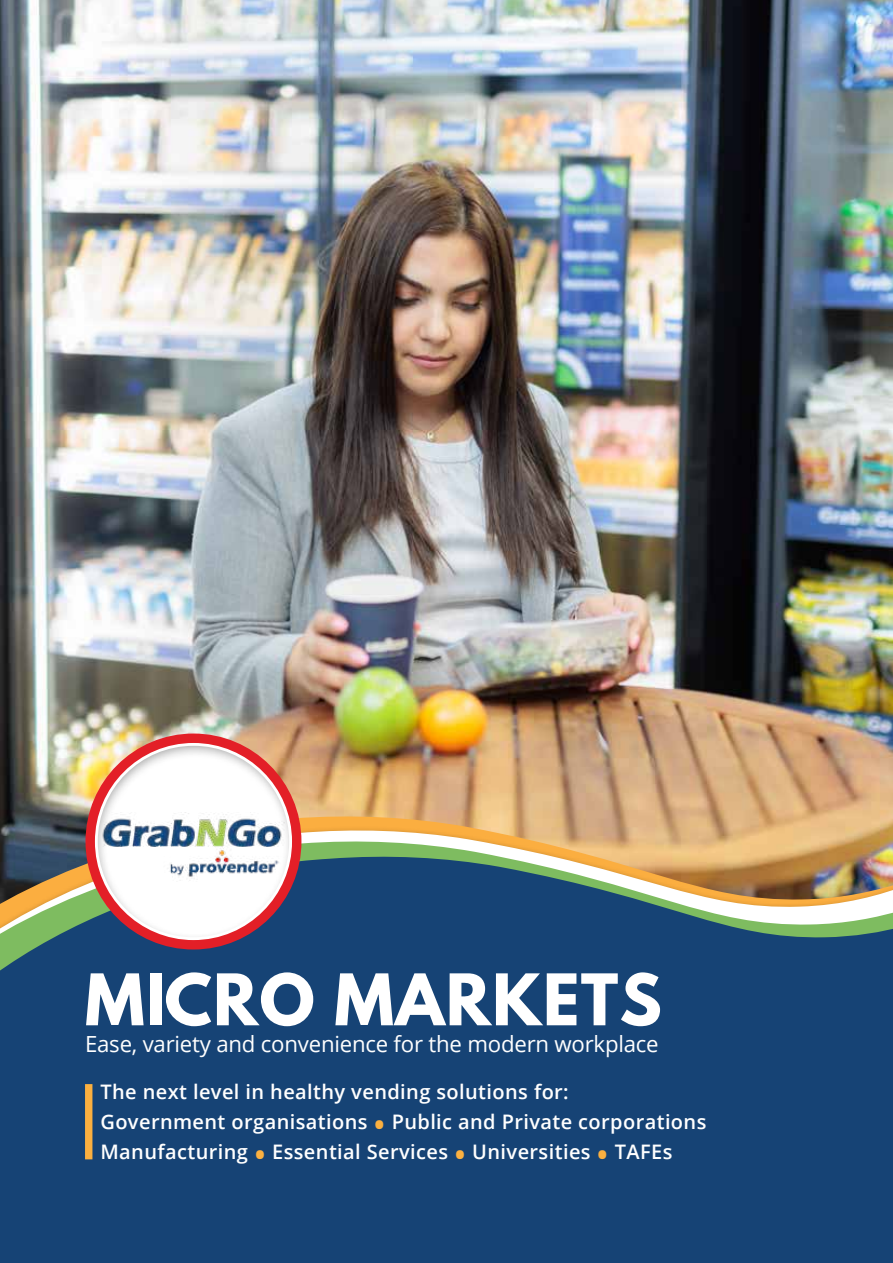
<style>
.page{position:relative;width:893px;height:1263px;background:#fff}
.page>*{position:absolute;margin:0;border:0;box-sizing:border-box;transform-origin:0 0}
.t1{font:700 63px "League Spartan";letter-spacing:.02em;color:#fff}
.t2{font:22.2px "Open Sans";letter-spacing:-.01em;color:#fff}
.t3{font:600 19.95px/30px "Open Sans";letter-spacing:.02em;color:#fff}
.s1{font-size:31.65px;color:#fbb040}
</style>
<div class="page">
<img style="left:0;top:0;width:893px;height:814px">
<svg style="left:0;top:814px;width:893px;height:12px;background:#cca26e"></svg>
<svg style="left:0;top:839px;width:893px;height:15px;background:#c1b37e"></svg>
<svg style="left:0;top:854px;width:893px;height:409px;background:#234c75"></svg>
<div style="left:85px;top:733px;width:216px;height:216px;background:#e31f27;border-radius:50%"></div>
<div style="left:94px;top:741px;width:198px;height:199px;background:#000;opacity:.39"></div>
<div style="left:85px;top:1084px;width:7px;height:75px;background:#fbb040"></div>
<img style="left:95px;top:813px;width:195px;height:70px">
<h1 class="t1" style="left:85px;top:950px;width:578px">MICRO MARKETS</h1>
<p class="t2" style="left:85px;top:1029px;width:575px">Ease, variety and convenience for the modern workplace</p>
<p class="t3" style="left:100px;top:1077px;width:607px">The next level in healthy vending solutions for:<br>Government organisations <span class="s1">•</span> Public and Private corporations<br>Manufacturing <span class="s1">•</span> Essential Services <span class="s1">•</span> Universities <span class="s1">•</span> TAFEs</p>
</div>
